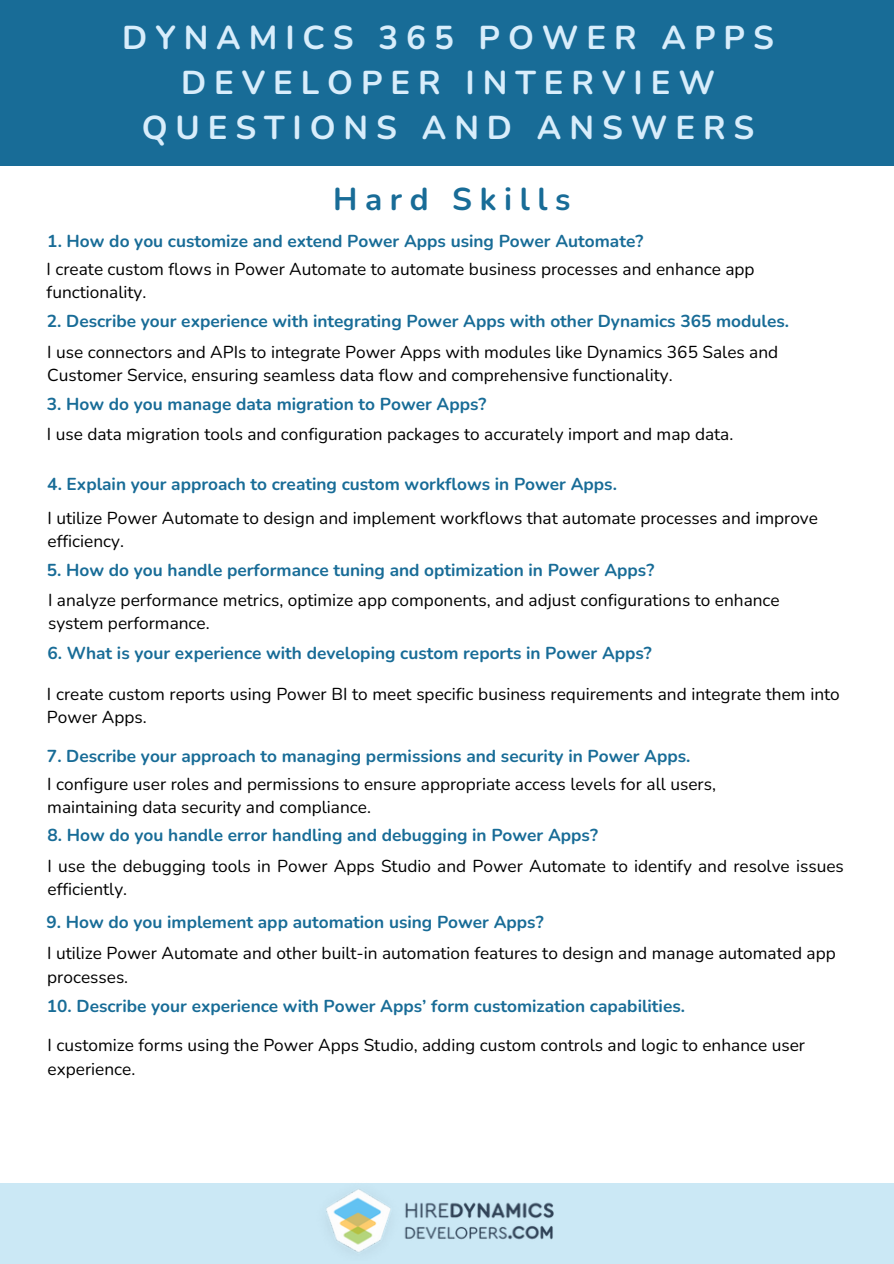
<style>
.page{position:relative;width:894px;height:1264px;background:#fff}
.page>*{position:absolute;margin:0;border:0;box-sizing:border-box;transform-origin:0 0}
.t1{font:700 33px/45px "Nunito";letter-spacing:.24em;color:#d8edfb;text-align:center}
.t2{font:700 31.5px "Nunito";letter-spacing:.24em;color:#186c97}
.t3{font:17.25px/23.7px "Nunito";color:#000}
.t4{font:700 17.25px "Nunito";color:#186c97}
</style>
<div class="page">
<div style="left:0;top:0;width:893px;height:166px;background:#186c97"></div>
<div style="left:0;top:1183px;width:893px;height:80px;background:#cbe8f5"></div>
<img style="left:326px;top:1189px;width:227px;height:64px">
<h2 class="t1" style="left:122px;top:16px;width:652px">DYNAMICS 365 POWER APPS<br>DEVELOPER INTERVIEW<br>QUESTIONS AND ANSWERS</h2>
<h3 class="t2" style="left:333px;top:178px;width:239px">Hard Skills</h3>
<h3 class="t4" style="left:47px;top:229px;width:597px">1. How do you customize and extend Power Apps using Power Automate?</h3>
<p class="t3" style="left:47px;top:257px;width:709px">I create custom flows in Power Automate to automate business processes and enhance app functionality.</p>
<h3 class="t4" style="left:47px;top:309px;width:743px">2. Describe your experience with integrating Power Apps with other Dynamics 365 modules.</h3>
<p class="t3" style="left:47px;top:340px;width:732px">I use connectors and APIs to integrate Power Apps with modules like Dynamics 365 Sales and<br>Customer Service, ensuring seamless data flow and comprehensive functionality.</p>
<h3 class="t4" style="left:47px;top:392px;width:441px">3. How do you manage data migration to Power Apps?</h3>
<p class="t3" style="left:47px;top:422px;width:687px">I use data migration tools and configuration packages to accurately import and map data.</p>
<h3 class="t4" style="left:47px;top:472px;width:571px">4. Explain your approach to creating custom workflows in Power Apps.</h3>
<p class="t3" style="left:48px;top:506px;width:771px">I utilize Power Automate to design and implement workflows that automate processes and improve efficiency.</p>
<h3 class="t4" style="left:47px;top:558px;width:608px">5. How do you handle performance tuning and optimization in Power Apps?</h3>
<p class="t3" style="left:48px;top:588px;width:733px">I analyze performance metrics, optimize app components, and adjust configurations to enhance system performance.</p>
<h3 class="t4" style="left:48px;top:641px;width:605px">6. What is your experience with developing custom reports in Power Apps?</h3>
<p class="t3" style="left:47px;top:682px;width:794px">I create custom reports using Power BI to meet specific business requirements and integrate them into<br>Power Apps.</p>
<h3 class="t4" style="left:47px;top:744px;width:645px">7. Describe your approach to managing permissions and security in Power Apps.</h3>
<p class="t3" style="left:47px;top:772px;width:670px">I configure user roles and permissions to ensure appropriate access levels for all users, maintaining data security and compliance.</p>
<h3 class="t4" style="left:48px;top:823px;width:551px">8. How do you handle error handling and debugging in Power Apps?</h3>
<p class="t3" style="left:48px;top:854px;width:797px">I use the debugging tools in Power Apps Studio and Power Automate to identify and resolve issues efficiently.</p>
<h3 class="t4" style="left:47px;top:910px;width:498px">9. How do you implement app automation using Power Apps?</h3>
<p class="t3" style="left:47px;top:941px;width:789px">I utilize Power Automate and other built-in automation features to design and manage automated app processes.</p>
<p class="t4" style="left:47px;top:995px;width:639px">10. Describe your experience with Power Apps’ form customization capabilities.</p>
<p class="t3" style="left:48px;top:1033px;width:758px">I customize forms using the Power Apps Studio, adding custom controls and logic to enhance user experience.</p>
</div>
